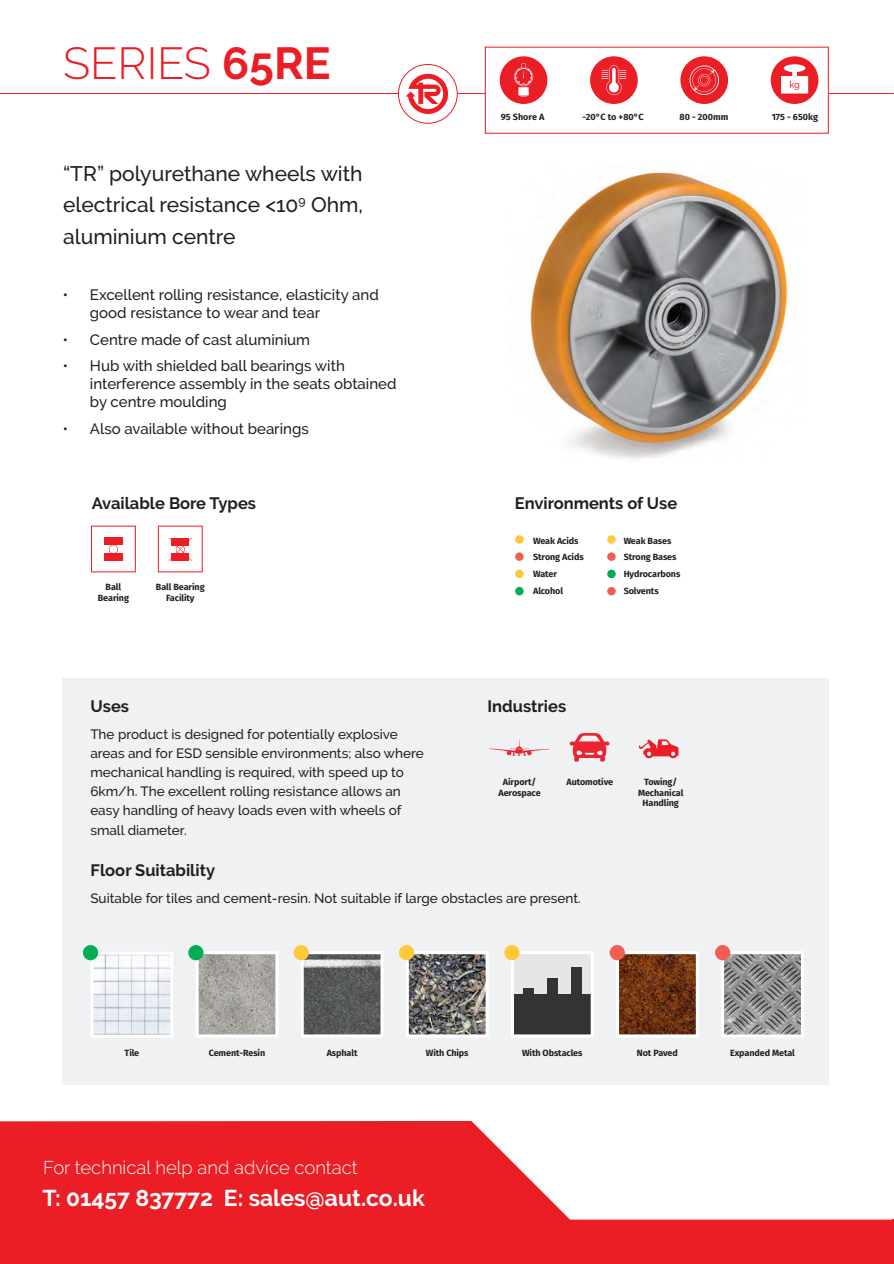
<style>
.page{position:relative;width:894px;height:1264px;background:#fff}
.page>*{position:absolute;margin:0;border:0;box-sizing:border-box;transform-origin:0 0}
.t1{font:300 44.7px "Raleway";color:#eb1d25}
.t2{font:700 22.8px "Raleway";color:#fff}
.t3{font:500 21px/31.2px "Raleway";color:#231f20;text-align:justify}
.t4{font:300 18.45px "Raleway";color:#fff}
.t5{font:700 16.5px "Raleway";color:#231f20}
.t6{font:500 15px/18px "Raleway";color:#231f20}
.t7{font:500 13.5px/19.2px "Raleway";color:#231f20}
.t8{font:700 9px/10.8px "Fira Sans";letter-spacing:-.01em;color:#231f20;text-align:center}
.s1{font-weight:700}
</style>
<div class="page">
<hr style="left:0;top:93px;width:892px;height:1px;background:#eb1d25">
<svg style="left:0;top:1121px;width:892px;height:143px;fill:#eb1d25"></svg>
<hr style="left:892px;top:1219px;width:1px;height:45px;background:#eb1d25">
<div style="left:485px;top:47px;width:343px;height:87px;background:#fff"></div>
<div style="left:499px;top:56px;width:48px;height:48px;background:#eb1d25;border-radius:50%"></div>
<svg style="left:514px;top:64px;width:19px;height:33px"></svg>
<div style="left:590px;top:56px;width:47px;height:48px;background:#eb1d25;border-radius:50%"></div>
<svg style="left:601px;top:65px;width:25px;height:30px"></svg>
<div style="left:680px;top:56px;width:48px;height:48px;background:#eb1d25;border-radius:50%"></div>
<svg style="left:689px;top:65px;width:30px;height:30px"></svg>
<div style="left:770px;top:56px;width:48px;height:48px;background:#eb1d25;border-radius:50%"></div>
<svg style="left:781px;top:64px;width:27px;height:30px"></svg>
<div style="left:63px;top:678px;width:765px;height:406px;background:#f0f1f2"></div>
<img style="left:530px;top:172px;width:258px;height:287px">
<div style="left:515px;top:535px;width:8px;height:9px;background:#fec83a;border-radius:50%"></div>
<div style="left:515px;top:552px;width:8px;height:9px;background:#f15e52;border-radius:50%"></div>
<div style="left:515px;top:569px;width:8px;height:9px;background:#fec83a;border-radius:50%"></div>
<div style="left:515px;top:587px;width:8px;height:8px;background:#03ad53;border-radius:50%"></div>
<div style="left:607px;top:535px;width:8px;height:9px;background:#fec83a;border-radius:50%"></div>
<div style="left:607px;top:552px;width:8px;height:9px;background:#f15e52;border-radius:50%"></div>
<div style="left:607px;top:569px;width:8px;height:9px;background:#03ad53;border-radius:50%"></div>
<div style="left:607px;top:587px;width:8px;height:8px;background:#f15e52;border-radius:50%"></div>
<img style="left:200px;top:955px;width:74px;height:78px">
<div style="left:196px;top:951px;width:82px;height:86px;border:3px solid #fff"></div>
<img style="left:305px;top:955px;width:74px;height:78px">
<div style="left:301px;top:951px;width:82px;height:86px;border:3px solid #fff"></div>
<img style="left:410px;top:955px;width:74px;height:78px">
<div style="left:406px;top:951px;width:82px;height:86px;border:3px solid #fff"></div>
<div style="left:512px;top:952px;width:80px;height:84px;background:#e6e6e6"></div>
<div style="left:512px;top:994px;width:80px;height:42px;background:#333"></div>
<div style="left:523px;top:988px;width:10px;height:8px;background:#333"></div>
<div style="left:546px;top:978px;width:11px;height:20px;background:#333"></div>
<div style="left:570px;top:967px;width:11px;height:31px;background:#333"></div>
<div style="left:511px;top:951px;width:82px;height:86px;border:3px solid #fff"></div>
<img style="left:725px;top:955px;width:74px;height:78px">
<div style="left:721px;top:951px;width:82px;height:86px;border:3px solid #fff"></div>
<img style="left:95px;top:955px;width:74px;height:79px">
<div style="left:91px;top:951px;width:82px;height:87px;border:3px solid #fff"></div>
<div style="left:188px;top:945px;width:15px;height:15px;background:#03ad53;border-radius:50%"></div>
<div style="left:83px;top:945px;width:15px;height:15px;background:#03ad53;border-radius:50%"></div>
<div style="left:293px;top:945px;width:16px;height:15px;background:#fec83a;border-radius:50%"></div>
<div style="left:399px;top:945px;width:15px;height:15px;background:#fec83a;border-radius:50%"></div>
<div style="left:504px;top:945px;width:15px;height:15px;background:#fec83a;border-radius:50%"></div>
<div style="left:715px;top:945px;width:15px;height:15px;background:#f15e52;border-radius:50%"></div>
<img style="left:620px;top:955px;width:74px;height:78px">
<div style="left:616px;top:951px;width:82px;height:86px;border:3px solid #fff"></div>
<div style="left:609px;top:945px;width:16px;height:15px;background:#f15e52;border-radius:50%"></div>
<div style="left:104px;top:538px;width:19px;height:7px;background:#eb1d25"></div>
<div style="left:104px;top:553px;width:19px;height:8px;background:#eb1d25"></div>
<svg style="left:109px;top:545px;width:9px;height:8px"></svg>
<div style="left:91px;top:526px;width:45px;height:46px;border:1px solid #eb1d25"></div>
<svg style="left:169px;top:538px;width:23px;height:23px"></svg>
<div style="left:398px;top:64px;width:59px;height:59px;background:#fff;border-radius:50%"></div>
<div style="left:398px;top:64px;width:59px;height:60px;border:1px solid #eb1d25;border-radius:50%"></div>
<svg style="left:405px;top:74px;width:43px;height:40px"></svg>
<svg style="left:489px;top:739px;width:60px;height:17px"></svg>
<svg style="left:569px;top:733px;width:40px;height:28px"></svg>
<svg style="left:638px;top:739px;width:40px;height:19px"></svg>
<p class="t1" style="left:63px;top:38px;width:269px">SERIES <span class="s1">65RE</span></p>
<p class="t3" style="left:63px;top:158px;width:301px">“TR” polyurethane wheels with electrical resistance &lt;10<sup>9</sup> Ohm, aluminium centre</p>
<p class="t6" style="left:90px;top:286px;width:290px;text-indent:-27px">• Excellent rolling resistance, elasticity and good resistance to wear and tear</p>
<p class="t6" style="left:63px;top:330px;width:249px">• Centre made of cast aluminium</p>
<p class="t6" style="left:90px;top:357px;width:308px;text-indent:-27px">• Hub with shielded ball bearings with interference assembly in the seats obtained by centre moulding</p>
<p class="t6" style="left:63px;top:419px;width:247px">• Also available without bearings</p>
<p class="t5" style="left:92px;top:494px;width:166px">Available Bore Types</p>
<p class="t8" style="left:98px;top:581px;width:33px">Ball<br>Bearing</p>
<p class="t8" style="left:156px;top:581px;width:50px">Ball Bearing<br>Facility</p>
<p class="t5" style="left:91px;top:696px;width:40px">Uses</p>
<p class="t7" style="left:90px;top:724px;width:335px">The product is designed for potentially explosive areas and for ESD sensible environments; also where mechanical handling is required, with speed up to 6km/h. The excellent rolling resistance allows an easy handling of heavy loads even with wheels of small diameter.</p>
<p class="t5" style="left:91px;top:861px;width:126px">Floor Suitability</p>
<p class="t8" style="left:501px;top:111px;width:45px">95 Shore A</p>
<p class="t8" style="left:582px;top:111px;width:63px">-20°C to +80°C</p>
<p class="t8" style="left:679px;top:111px;width:50px">80 - 200mm</p>
<p class="t8" style="left:771px;top:111px;width:48px">175 - 650kg</p>
<p class="t5" style="left:515px;top:494px;width:164px">Environments of Use</p>
<p class="t8" style="left:533px;top:534px;width:47px">Weak Acids</p>
<p class="t8" style="left:533px;top:551px;width:52px">Strong Acids</p>
<p class="t8" style="left:533px;top:568px;width:25px">Water</p>
<p class="t8" style="left:533px;top:585px;width:31px">Alcohol</p>
<p class="t8" style="left:623px;top:534px;width:49px">Weak Bases</p>
<p class="t8" style="left:623px;top:551px;width:54px">Strong Bases</p>
<p class="t8" style="left:623px;top:568px;width:58px">Hydrocarbons</p>
<p class="t8" style="left:623px;top:585px;width:36px">Solvents</p>
<p class="t5" style="left:487px;top:697px;width:80px">Industries</p>
<p class="t8" style="left:498px;top:775px;width:44px">Airport/<br>Aerospace</p>
<p class="t8" style="left:566px;top:775px;width:48px">Automotive</p>
<p class="t8" style="left:638px;top:775px;width:47px">Towing/<br>Mechanical<br>Handling</p>
<p class="t7" style="left:90px;top:889px;width:492px">Suitable for tiles and cement-resin. Not suitable if large obstacles are present.</p>
<p class="t8" style="left:124px;top:1047px;width:16px">Tile</p>
<p class="t8" style="left:209px;top:1047px;width:58px">Cement-Resin</p>
<p class="t8" style="left:327px;top:1047px;width:32px">Asphalt</p>
<p class="t8" style="left:426px;top:1047px;width:44px">With Chips</p>
<p class="t8" style="left:522px;top:1047px;width:62px">With Obstacles</p>
<p class="t8" style="left:637px;top:1047px;width:42px">Not Paved</p>
<p class="t8" style="left:730px;top:1047px;width:66px">Expanded Metal</p>
<h3 class="t4" style="left:43px;top:1156px;width:316px">For technical help and advice contact</h3>
<h2 class="t2" style="left:42px;top:1184px;width:384px">T: 01457 837772 E: sales@aut.co.uk</h2>
</div>
